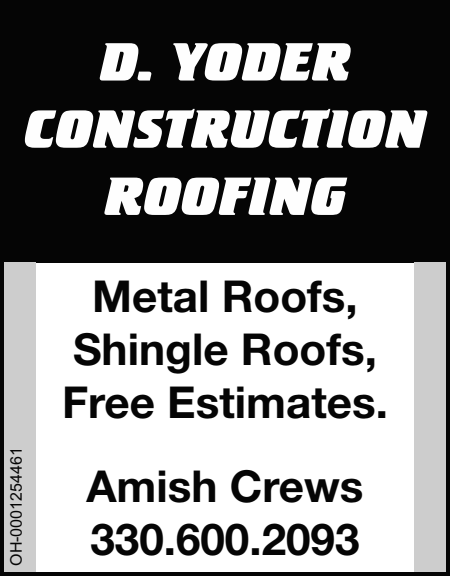
<style>
.page{position:relative;width:450px;height:576px;background:#fff}
.page>*{position:absolute;margin:0;border:0;box-sizing:border-box;transform-origin:0 0}
.t1{font:56px/67.2px "Crillee Extra Bold Italic Std";color:#fefefe;text-align:center}
.t2{font:700 44px/52.8px "Helvetica Neue LT Pro";color:#050505;text-align:center}
.t3{font:16px "Arial MT Std";color:#050505}
</style>
<div class="page">
<div style="left:0;top:0;width:450px;height:262px;background:#050505"></div>
<div style="left:415px;top:262px;width:35px;height:314px;background:#cdcdcd"></div>
<div style="left:0;top:262px;width:35px;height:314px;background:#cdcdcd"></div>
<div style="left:0;top:0;width:450px;height:576px;border:4px solid #050505"></div>
<p class="t1" style="left:24px;top:29px;width:404px">D. YODER<br>CONSTRUCTION<br>ROOFING</p>
<p class="t3" style="left:7px;top:566px;width:120px;rotate:-90deg">OH-0001254461</p>
<p class="t2" style="left:62px;top:269px;width:327px">Metal Roofs,<br>Shingle Roofs,<br>Free Estimates.</p>
<p class="t2" style="left:86px;top:458px;width:278px;text-align:left">Amish Crews<br>330.600.2093</p>
</div>
